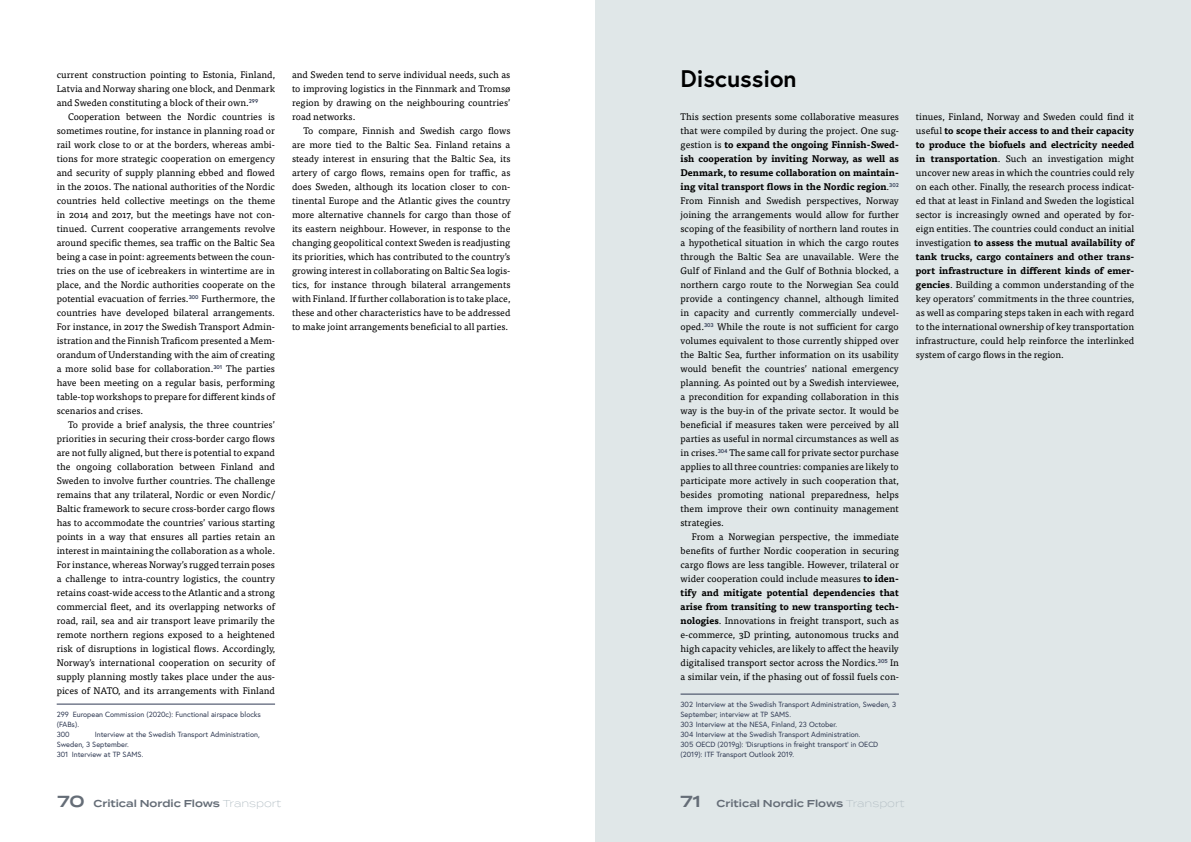
<style>
.page{position:relative;width:1191px;height:842px;background:#fff}
.page>*{position:absolute;margin:0;border:0;box-sizing:border-box;transform-origin:0 0}
.t1{font:700 24px "Europa";color:#000}
.t2{font:600 10px "Termina";color:#656d77}
.t3{font:9.5px/14px "Tisa Pro";color:#000;text-align:justify}
.t4{font:7.5px/10px "Europa";color:#313b54}
.s1{font-weight:700}
.s2{font-size:16px}
.s3{font-weight:300;color:#b3bec4}
</style>
<div class="page">
<div style="left:595px;top:0;width:596px;height:842px;background:#e0e7e8"></div>
<hr style="left:57px;top:704px;width:218px;height:1px;background:#313b54">
<hr style="left:680px;top:694px;width:219px;height:1px;background:#313b54">
<p class="t3" style="left:57px;top:67px;width:220px">current construction pointing to Estonia, Finland, Latvia and Norway sharing one block, and Denmark and Sweden constituting a block of their own.<sup>299</sup></p>
<p class="t3" style="left:57px;top:109px;width:220px;text-indent:11px">Cooperation between the Nordic countries is sometimes routine, for instance in planning road or rail work close to or at the borders, whereas ambi&shy;tions for more strategic cooperation on emergency and security of supply planning ebbed and flowed in the 2010s. The national authorities of the Nordic countries held collective meetings on the theme in 2014 and 2017, but the meetings have not con&shy;tinued. Current cooperative arrangements revolve around specific themes, sea traffic on the Baltic Sea being a case in point: agreements between the coun&shy;tries on the use of icebreakers in wintertime are in place, and the Nordic authorities cooperate on the potential evacuation of ferries.<sup>300</sup> Furthermore, the countries have developed bilateral arrangements.<br>For instance, in 2017 the Swedish Transport Admin&shy;istration and the Finnish Traficom presented a Mem&shy;orandum of Understanding with the aim of creating a more solid base for collaboration.<sup>301</sup> The parties have been meeting on a regular basis, performing table-top workshops to prepare for different kinds of scenarios and crises.</p>
<p class="t3" style="left:57px;top:417px;width:220px;text-indent:11px">To provide a brief analysis, the three countries’ priorities in securing their cross-border cargo flows are not fully aligned, but there is potential to expand the ongoing collaboration between Finland and Sweden to involve further countries. The challenge remains that any trilateral, Nordic or even Nordic/ Baltic framework to secure cross-border cargo flows has to accommodate the countries’ various starting points in a way that ensures all parties retain an interest in maintaining the collaboration as a whole.<br>For instance, whereas Norway’s rugged terrain poses a challenge to intra-country logistics, the country retains coast-wide access to the Atlantic and a strong commercial fleet, and its overlapping networks of road, rail, sea and air transport leave primarily the remote northern regions exposed to a heightened risk of disruptions in logistical flows. Accordingly, Norway’s international cooperation on security of supply planning mostly takes place under the aus&shy;pices of NATO, and its arrangements with Finland</p>
<p class="t4" style="left:57px;top:709px;width:206px">299 European Commission (2020c): Functional airspace blocks (FABs).<br>300</p>
<p class="t4" style="left:57px;top:729px;width:204px;text-indent:38px">Interview at the Swedish Transport Administration,<br>Sweden, 3 September.<br>301 Interview at TP SAMS.</p>
<p class="t3" style="left:292px;top:67px;width:220px">and Sweden tend to serve individual needs, such as to improving logistics in the Finnmark and Tromsø region by drawing on the neighbouring countries’ road networks.</p>
<p class="t3" style="left:292px;top:123px;width:220px;text-indent:11px">To compare, Finnish and Swedish cargo flows are more tied to the Baltic Sea. Finland retains a steady interest in ensuring that the Baltic Sea, its artery of cargo flows, remains open for traffic, as does Sweden, although its location closer to con&shy;tinental Europe and the Atlantic gives the country more alternative channels for cargo than those of its eastern neighbour. However, in response to the changing geopolitical context Sweden is readjusting its priorities, which has contributed to the country’s growing interest in collaborating on Baltic Sea logis&shy;tics, for instance through bilateral arrangements with Finland. If further collaboration is to take place, these and other characteristics have to be addressed to make joint arrangements beneficial to all parties.</p>
<h1 class="t1" style="left:680px;top:62px;width:118px">Discussion</h1>
<p class="t3" style="left:680px;top:109px;width:220px">This section presents some collaborative measures that were compiled by during the project. One sug&shy;gestion is <span class="s1">to expand the ongoing Finnish-Swed&shy;ish cooperation by inviting Norway, as well as Denmark, to resume collaboration on maintain&shy;ing vital transport flows in the Nordic region</span>.<sup>302<br></sup>From Finnish and Swedish perspectives, Norway joining the arrangements would allow for further scoping of the feasibility of northern land routes in a hypothetical situation in which the cargo routes through the Baltic Sea are unavailable. Were the Gulf of Finland and the Gulf of Bothnia blocked, a northern cargo route to the Norwegian Sea could provide a contingency channel, although limited in capacity and currently commercially undevel&shy;oped.<sup>303</sup> While the route is not sufficient for cargo volumes equivalent to those currently shipped over the Baltic Sea, further information on its usability would benefit the countries’ national emergency planning. As pointed out by a Swedish interviewee, a precondition for expanding collaboration in this way is the buy-in of the private sector. It would be beneficial if measures taken were perceived by all parties as useful in normal circumstances as well as in crises.<sup>304</sup> The same call for private sector purchase applies to all three countries: companies are likely to participate more actively in such cooperation that, besides promoting national preparedness, helps them improve their own continuity management strategies.</p>
<p class="t3" style="left:680px;top:529px;width:220px;text-indent:11px">From a Norwegian perspective, the immediate benefits of further Nordic cooperation in securing cargo flows are less tangible. However, trilateral or wider cooperation could include measures <span class="s1">to iden&shy;tify and mitigate potential dependencies that arise from transiting to new transporting tech&shy;nologies</span>. Innovations in freight transport, such as e-commerce, 3D printing, autonomous trucks and high capacity vehicles, are likely to affect the heavily digitalised transport sector across the Nordics.<sup>305</sup> In a similar vein, if the phasing out of fossil fuels con-</p>
<p class="t4" style="left:680px;top:699px;width:217px">302 Interview at the Swedish Transport Administration, Sweden, 3<br>September; interview at TP SAMS.<br>303 Interview at the NESA, Finland, 23 October.<br>304 Interview at the Swedish Transport Administration.<br>305 OECD (2019g): ‘Disruptions in freight transport’ in OECD (2019): ITF Transport Outlook 2019.</p>
<p class="t3" style="left:916px;top:109px;width:220px">tinues, Finland, Norway and Sweden could find it useful <span class="s1">to scope their access to and their capacity to produce the biofuels and electricity needed in transportation</span>. Such an investigation might uncover new areas in which the countries could rely on each other. Finally, the research process indicat&shy;ed that at least in Finland and Sweden the logistical sector is increasingly owned and operated by for&shy;eign entities. The countries could conduct an initial investigation <span class="s1">to assess the mutual availability of tank trucks, cargo containers and other trans&shy;port infrastructure in different kinds of emer&shy;gencies</span>. Building a common understanding of the key operators’ commitments in the three countries, as well as comparing steps taken in each with regard to the international ownership of key transportation infrastructure, could help reinforce the interlinked system of cargo flows in the region.</p>
<p class="t2" style="left:57px;top:796px;width:225px"><span class="s2">70</span> Critical Nordic Flows <span class="s3">Transport</span></p>
<p class="t2" style="left:680px;top:796px;width:225px"><span class="s2">71</span> Critical Nordic Flows <span class="s3">Transport</span></p>
</div>
